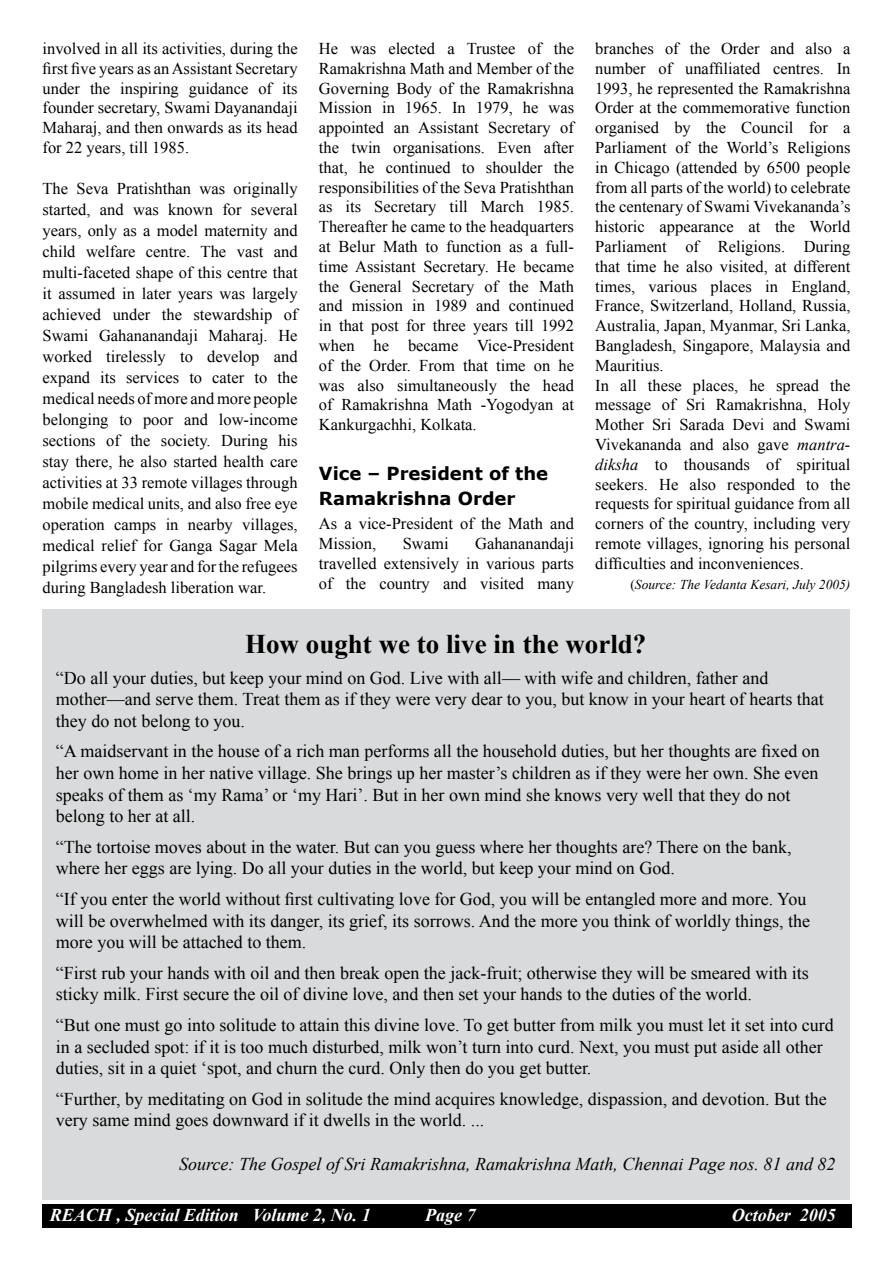
<style>
.page{position:relative;width:893px;height:1263px;background:#fff}
.page>*{position:absolute;margin:0;border:0;box-sizing:border-box;transform-origin:0 0}
.t1{font:700 27px "Times New Roman";color:#000}
.t2{font:18px/21.6px "Times New Roman";color:#000}
.t3{font:italic 18px "Times New Roman";color:#000}
.t4{font:italic 700 18px "Times New Roman";color:#fff}
.t5{font:700 18px/25.2px "Verdana";color:#000}
.t6{font:16.5px/19.8px "Times New Roman";color:#000;text-align:justify}
.t7{font:italic 13.5px "Times New Roman";color:#000}
.s1{font-style:italic}
.s2{font-style:normal}
</style>
<div class="page">
<div style="left:43px;top:1204px;width:809px;height:24px;background:#000"></div>
<div style="left:43px;top:609px;width:807px;height:590px;background:#d9dadb"></div>
<p class="t6" style="left:43px;top:38px;width:257px">involved in all its activities, during the first five years as an Assistant Secretary under the inspiring guidance of its founder secretary, Swami Dayanandaji Maharaj, and then onwards as its head for 22 years, till 1985.</p>
<p class="t6" style="left:43px;top:177px;width:257px;line-height:21px">The Seva Pratishthan was originally started, and was known for several years, only as a model maternity and child welfare centre. The vast and multi-faceted shape of this centre that it assumed in later years was largely achieved under the stewardship of Swami Gahananandaji Maharaj. He worked tirelessly to develop and expand its services to cater to the medical needs of more and more people belonging to poor and low-income sections of the society. During his stay there, he also started health care activities at 33 remote villages through mobile medical units, and also free eye operation camps in nearby villages, medical relief for Ganga Sagar Mela pilgrims every year and for the refugees during Bangladesh liberation war.</p>
<p class="t6" style="left:319px;top:38px;width:257px">He was elected a Trustee of the Ramakrishna Math and Member of the Governing Body of the Ramakrishna Mission in 1965. In 1979, he was appointed an Assistant Secretary of the twin organisations. Even after that, he continued to shoulder the responsibilities of the Seva Pratishthan as its Secretary till March 1985.<br>Thereafter he came to the headquarters at Belur Math to function as a full&shy;time Assistant Secretary. He became the General Secretary of the Math and mission in 1989 and continued in that post for three years till 1992 when he became Vice-President of the Order. From that time on he was also simultaneously the head of Ramakrishna Math -Yogodyan at Kankurgachhi, Kolkata.</p>
<p class="t5" style="left:319px;top:460px;width:231px">Vice – President of the<br>Ramakrishna Order</p>
<p class="t6" style="left:319px;top:514px;width:257px">As a vice-President of the Math and<br>Mission,</p>
<p class="t6" style="left:319px;top:533px;width:257px;text-indent:156px">Gahananandaji travelled extensively in various parts of the country and visited many</p>
<p class="t6" style="left:403px;top:533px;width:47px">Swami</p>
<p class="t6" style="left:595px;top:38px;width:257px;text-align:left">branches of the Order and also a number of unaffiliated centres. In 1993, he represented the Ramakrishna Order at the commemorative function organised by the Council for a Parliament of the World’s Religions in Chicago (attended by 6500 people from all parts of the world) to celebrate the centenary of Swami Vivekananda’s historic appearance at the World Parliament of Religions. During that time he also visited, at different times, various places in England, France, Switzerland, Holland, Russia, Australia, Japan, Myanmar, Sri Lanka, Bangladesh, Singapore, Malaysia and Mauritius.<br>In all these places, he spread the message of Sri Ramakrishna, Holy Mother Sri Sarada Devi and Swami Vivekananda and also gave <span class="s1">mantra&shy;diksha</span> to thousands of spiritual seekers. He also responded to the requests for spiritual guidance from all corners of the country, including very remote villages, ignoring his personal difficulties and inconveniences.</p>
<p class="t7" style="left:630px;top:575px;width:221px"><span class="s2">(</span>Source: The Vedanta Kesari, July 2005)</p>
<h1 class="t1" style="left:245px;top:625px;width:403px">How ought we to live in the world?</h1>
<p class="t2" style="left:56px;top:666px;width:769px">“Do all your duties, but keep your mind on God. Live with all— with wife and children, father and mother—and serve them. Treat them as if they were very dear to you, but know in your heart of hearts that they do not belong to you.</p>
<p class="t2" style="left:56px;top:740px;width:765px">“A maidservant in the house of a rich man performs all the household duties, but her thoughts are fixed on her own home in her native village. She brings up her master’s children as if they were her own. She even speaks of them as ‘my Rama’ or ‘my Hari’. But in her own mind she knows very well that they do not belong to her at all.</p>
<p class="t2" style="left:56px;top:836px;width:737px">“The tortoise moves about in the water. But can you guess where her thoughts are? There on the bank, where her eggs are lying. Do all your duties in the world, but keep your mind on God.</p>
<p class="t2" style="left:56px;top:888px;width:756px">“If you enter the world without first cultivating love for God, you will be entangled more and more. You will be overwhelmed with its danger, its grief, its sorrows. And the more you think of worldly things, the more you will be attached to them.</p>
<p class="t2" style="left:56px;top:962px;width:754px">“First rub your hands with oil and then break open the jack-fruit; otherwise they will be smeared with its sticky milk. First secure the oil of divine love, and then set your hands to the duties of the world.</p>
<p class="t2" style="left:56px;top:1014px;width:779px">“But one must go into solitude to attain this divine love. To get butter from milk you must let it set into curd in a secluded spot: if it is too much disturbed, milk won’t turn into curd. Next, you must put aside all other duties, sit in a quiet ‘spot, and churn the curd. Only then do you get butter.</p>
<p class="t2" style="left:56px;top:1088px;width:772px">“Further, by meditating on God in solitude the mind acquires knowledge, dispassion, and devotion. But the very same mind goes downward if it dwells in the world. ...</p>
<p class="t3" style="left:179px;top:1151px;width:658px">Source: The Gospel of Sri Ramakrishna, Ramakrishna Math, Chennai Page nos. 81 and 82</p>
<p class="t4" style="left:50px;top:1202px;width:323px">REACH , Special Edition Volume 2, No. 1</p>
<p class="t4" style="left:425px;top:1202px;width:38px">Page</p>
<p class="t4" style="left:732px;top:1202px;width:105px">October 2005</p>
</div>
